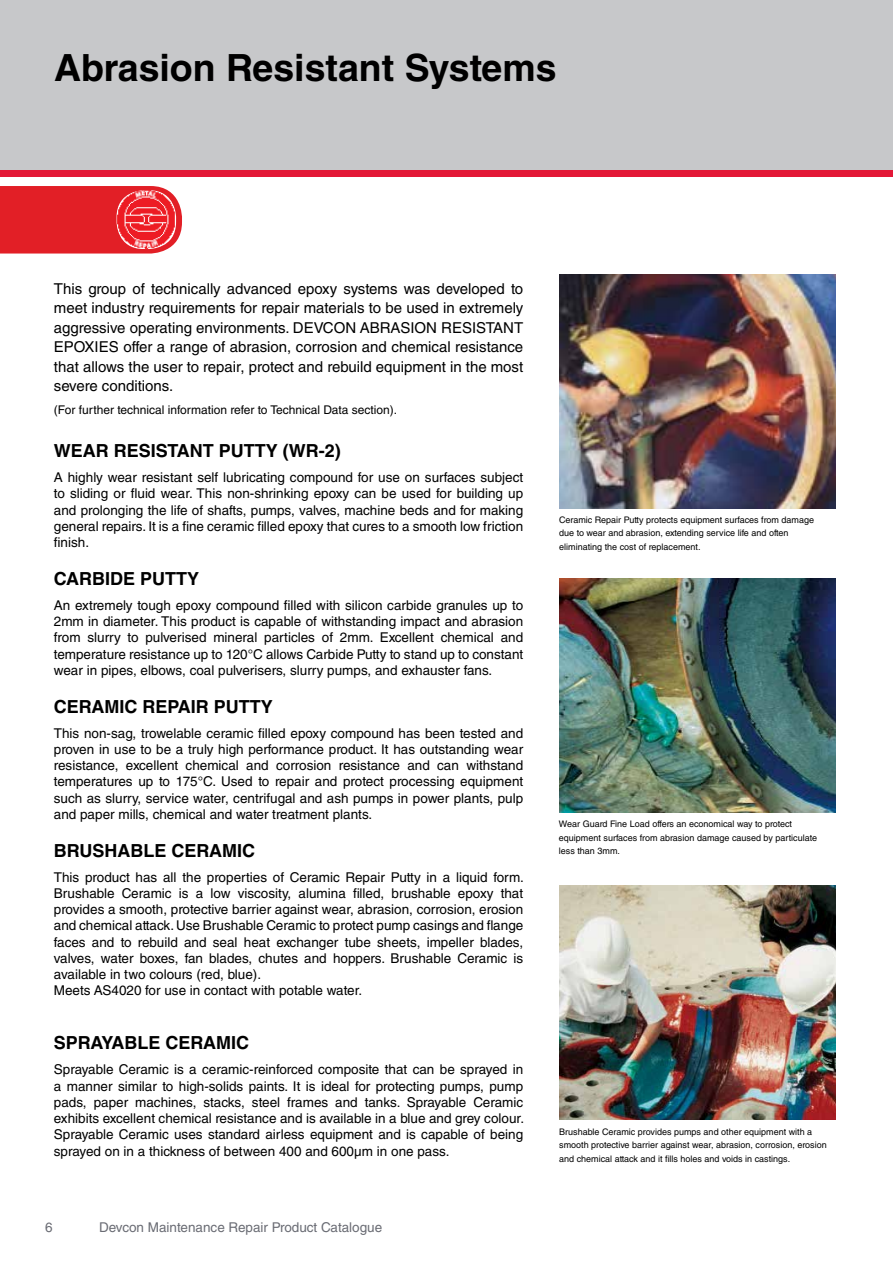
<style>
.page{position:relative;width:893px;height:1263px;background:#fff}
.page>*{position:absolute;margin:0;border:0;box-sizing:border-box;transform-origin:0 0}
.t1{font:700 37.5px "Helvetica LT Std";color:#000}
.t2{font:700 18px "Helvetica LT Std";color:#000}
.t3{font:15px/19.5px "Helvetica LT Std";color:#000;text-align:justify}
.t4{font:13.5px/16.2px "Helvetica LT Std";color:#000;text-align:justify}
.t5{font:13.5px "Helvetica LT Std";color:#6a6c74}
.t6{font:12px "Helvetica LT Std";color:#000}
.t7{font:9px/13.5px "Helvetica LT Std";color:#000}
</style>
<div class="page">
<div style="left:0;top:0;width:893px;height:170px;background:#c7c8ca"></div>
<div style="left:0;top:170px;width:893px;height:6px;background:#e31837"></div>
<img style="left:559px;top:578px;width:276px;height:234px">
<img style="left:559px;top:886px;width:276px;height:234px">
<img style="left:559px;top:274px;width:276px;height:234px">
<div style="left:0;top:186px;width:182px;height:68px;background:#e21f26"></div>
<img style="left:117px;top:190px;width:59px;height:59px">
<h1 class="t1" style="left:54px;top:45px;width:504px">Abrasion Resistant Systems</h1>
<p class="t3" style="left:54px;top:279px;width:471px">This group of technically advanced epoxy systems was developed to meet industry requirements for repair materials to be used in extremely aggressive operating environments. DEVCON ABRASION RESISTANT EPOXIES offer a range of abrasion, corrosion and chemical resistance that allows the user to repair, protect and rebuild equipment in the most severe conditions.</p>
<p class="t6" style="left:54px;top:403px;width:345px">(For further technical information refer to Technical Data section).</p>
<h2 class="t2" style="left:54px;top:440px;width:289px">WEAR RESISTANT PUTTY (WR-2)</h2>
<p class="t4" style="left:54px;top:469px;width:471px">A highly wear resistant self lubricating compound for use on surfaces subject to sliding or fluid wear. This non-shrinking epoxy can be used for building up and prolonging the life of shafts, pumps, valves, machine beds and for making general repairs. It is a fine ceramic filled epoxy that cures to a smooth low friction finish.</p>
<h2 class="t2" style="left:54px;top:567px;width:147px">CARBIDE PUTTY</h2>
<p class="t4" style="left:54px;top:597px;width:471px">An extremely tough epoxy compound filled with silicon carbide granules up to 2mm in diameter. This product is capable of withstanding impact and abrasion from slurry to pulverised mineral particles of 2mm. Excellent chemical and temperature resistance up to 120°C allows Carbide Putty to stand up to constant wear in pipes, elbows, coal pulverisers, slurry pumps, and exhauster fans.</p>
<h2 class="t2" style="left:54px;top:695px;width:220px">CERAMIC REPAIR PUTTY</h2>
<p class="t4" style="left:54px;top:725px;width:471px">This non-sag, trowelable ceramic filled epoxy compound has been tested and proven in use to be a truly high performance product. It has outstanding wear resistance, excellent chemical and corrosion resistance and can withstand temperatures up to 175°C. Used to repair and protect processing equipment such as slurry, service water, centrifugal and ash pumps in power plants, pulp and paper mills, chemical and water treatment plants.</p>
<h2 class="t2" style="left:54px;top:839px;width:203px">BRUSHABLE CERAMIC</h2>
<p class="t4" style="left:54px;top:869px;width:472px;text-align:left">This product has all the properties of Ceramic Repair Putty in a liquid form.<br>Brushable Ceramic is a low viscosity, alumina filled, brushable epoxy that provides a smooth, protective barrier against wear, abrasion, corrosion, erosion and chemical attack. Use Brushable Ceramic to protect pump casings and flange faces and to rebuild and seal heat exchanger tube sheets, impeller blades, valves, water boxes, fan blades, chutes and hoppers. Brushable Ceramic is available in two colours (red, blue).<br>Meets AS4020 for use in contact with potable water.</p>
<h2 class="t2" style="left:54px;top:1032px;width:197px">SPRAYABLE CERAMIC</h2>
<p class="t4" style="left:54px;top:1061px;width:472px">Sprayable Ceramic is a ceramic-reinforced composite that can be sprayed in a manner similar to high-solids paints. It is ideal for protecting pumps, pump pads, paper machines, stacks, steel frames and tanks. Sprayable Ceramic exhibits excellent chemical resistance and is available in a blue and grey colour.<br>Sprayable Ceramic uses standard airless equipment and is capable of being sprayed on in a thickness of between 400 and 600µm in one pass.</p>
<p class="t5" style="left:45px;top:1219px;width:9px">6</p>
<p class="t5" style="left:99px;top:1219px;width:285px">Devcon Maintenance Repair Product Catalogue</p>
<p class="t7" style="left:559px;top:513px;width:256px">Ceramic Repair Putty protects equipment surfaces from damage due to wear and abrasion, extending service life and often eliminating the cost of replacement.</p>
<p class="t7" style="left:559px;top:817px;width:260px">Wear Guard Fine Load offers an economical way to protect equipment surfaces from abrasion damage caused by particulate less than 3mm.</p>
<p class="t7" style="left:559px;top:1125px;width:269px">Brushable Ceramic provides pumps and other equipment with a smooth protective barrier against wear, abrasion, corrosion, erosion and chemical attack and it fills holes and voids in castings.</p>
</div>
